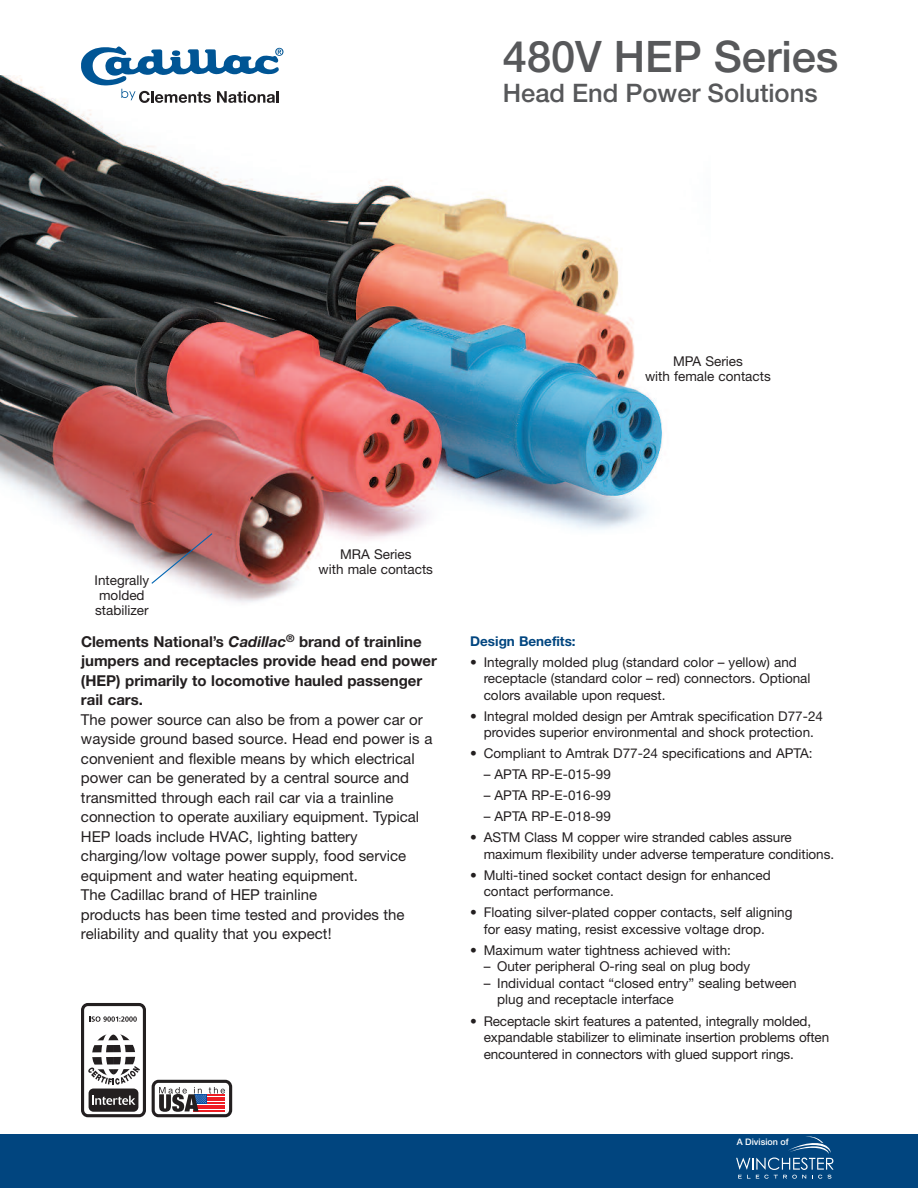
<style>
.page{position:relative;width:918px;height:1188px;background:#fff}
.page>*{position:absolute;margin:0;border:0;box-sizing:border-box;transform-origin:0 0}
.t1{font:500 43.5px "Helvetica Neue";color:#57585a}
.t2{font:500 25.5px "Helvetica Neue";color:#57585a}
.t3{font:15px/19.5px "Helvetica Neue";color:#231f20}
.t4{font:700 15px/19.5px "Helvetica Neue";color:#231f20}
.t5{font:13.5px/16.5px "Helvetica Neue";color:#231f20}
.t6{font:700 13.5px "Helvetica Neue";color:#01457f}
.t7{font:500 9px "Helvetica Neue";color:#fff}
.s1{font-style:italic}
</style>
<div class="page">
<img style="left:0;top:76px;width:663px;height:527px">
<svg style="left:150px;top:532px;width:64px;height:53px;background:#b38e90"></svg>
<svg style="left:159px;top:1087px;width:66px;height:25px"></svg>
<div style="left:81px;top:1003px;width:65px;height:114px;border:3px solid #231f20;border-radius:5px"></div>
<div style="left:152px;top:1080px;width:80px;height:37px;border:3px solid #231f20;border-radius:5px"></div>
<svg style="left:90px;top:1016px;width:47px;height:6px"></svg>
<div style="left:101px;top:1030px;width:25px;height:49px;border:5px solid #fff;border-radius:50%"></div>
<div style="left:89px;top:1089px;width:49px;height:23px;background:#231f20;border-radius:5px"></div>
<svg style="left:92px;top:1096px;width:43px;height:9px"></svg>
<svg style="left:88px;top:1033px;width:52px;height:52px"></svg>
<div style="left:81px;top:40px;width:203px;height:69px;background:#fff"></div>
<svg style="left:81px;top:46px;width:202px;height:57px"></svg>
<div style="left:172px;top:50px;width:8px;height:6px;background:#005595;border-radius:50%"></div>
<div style="left:0;top:1134px;width:918px;height:54px;background:#01457f"></div>
<svg style="left:736px;top:1137px;width:98px;height:42px"></svg>
<h1 class="t1" style="left:503px;top:40px;width:337px">480V HEP Series</h1>
<h2 class="t2" style="left:503px;top:83px;width:316px">Head End Power Solutions</h2>
<p class="t5" style="left:645px;top:355px;width:127px;line-height:15px;text-align:center">MPA Series<br>with female contacts</p>
<p class="t5" style="left:95px;top:574px;width:56px;line-height:15px">Integrally molded stabilizer</p>
<p class="t5" style="left:319px;top:548px;width:116px;line-height:15px;text-align:center">MRA Series<br>with male contacts</p>
<p class="t4" style="left:81px;top:633px;width:358px">Clements National’s <span class="s1">Cadillac</span><sup>®</sup> brand of trainline jumpers and receptacles provide head end power (HEP) primarily to locomotive hauled passenger rail cars.</p>
<p class="t3" style="left:81px;top:711px;width:353px">The power source can also be from a power car or wayside ground based source. Head end power is a convenient and flexible means by which electrical power can be generated by a central source and transmitted through each rail car via a trainline connection to operate auxiliary equipment. Typical HEP loads include HVAC, lighting battery charging/low voltage power supply, food service equipment and water heating equipment.<br>The Cadillac brand of HEP trainline<br>products has been time tested and provides the reliability and quality that you expect!</p>
<p class="t6" style="left:470px;top:636px;width:107px">Design Benefits:</p>
<p class="t5" style="left:484px;top:655px;width:328px;text-indent:-14px">• Integrally molded plug (standard color – yellow) and receptacle (standard color – red) connectors. Optional colors available upon request.</p>
<p class="t5" style="left:470px;top:709px;width:354px;text-align:center">• Integral molded design per Amtrak specification D77-24 provides superior environmental and shock protection.</p>
<p class="t5" style="left:470px;top:747px;width:344px">• Compliant to Amtrak D77-24 specifications and APTA:</p>
<p class="t5" style="left:484px;top:768px;width:129px">– APTA RP-E-015-99</p>
<p class="t5" style="left:484px;top:789px;width:129px">– APTA RP-E-016-99</p>
<p class="t5" style="left:484px;top:810px;width:129px">– APTA RP-E-018-99</p>
<p class="t5" style="left:484px;top:831px;width:352px;text-indent:-14px">• ASTM Class M copper wire stranded cables assure maximum flexibility under adverse temperature conditions.</p>
<p class="t5" style="left:484px;top:868px;width:289px;text-indent:-14px">• Multi-tined socket contact design for enhanced contact performance.</p>
<p class="t5" style="left:484px;top:906px;width:310px;text-indent:-14px">• Floating silver-plated copper contacts, self aligning for easy mating, resist excessive voltage drop.</p>
<p class="t5" style="left:470px;top:943px;width:262px">• Maximum water tightness achieved with:</p>
<p class="t5" style="left:484px;top:960px;width:268px">– Outer peripheral O-ring seal on plug body</p>
<p class="t5" style="left:497px;top:976px;width:301px;text-indent:-14px">– Individual contact “closed entry” sealing between plug and receptacle interface</p>
<p class="t5" style="left:484px;top:1014px;width:347px;text-indent:-13px">• Receptacle skirt features a patented, integrally molded, expandable stabilizer to eliminate insertion problems often encountered in connectors with glued support rings.</p>
<p class="t7" style="left:737px;top:1138px;width:53px">A Division of</p>
</div>
